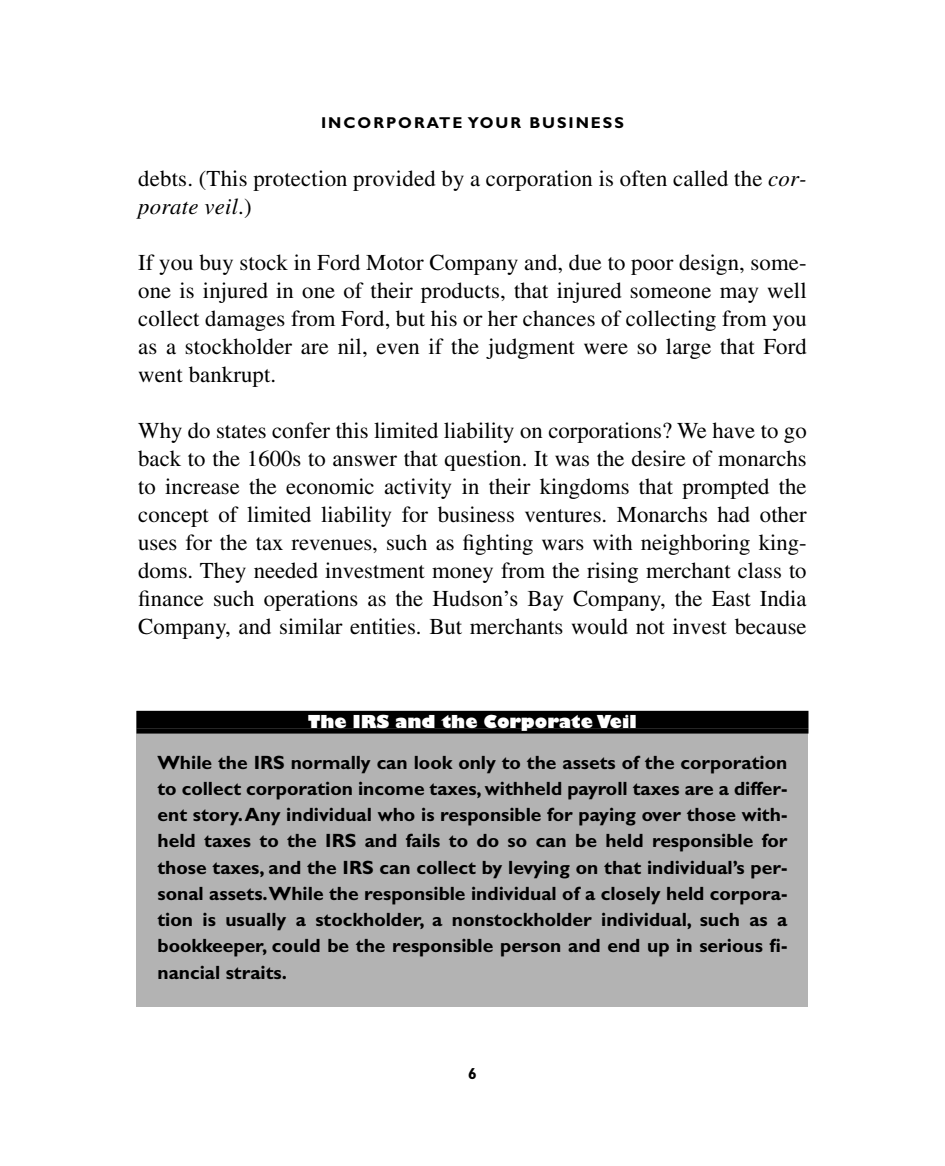
<style>
.page{position:relative;width:945px;height:1166px;background:#fff}
.page>*{position:absolute;margin:0;border:0;box-sizing:border-box;transform-origin:0 0}
.t1{font:22.75px/28px "Times";letter-spacing:.005em;color:#000;text-align:justify}
.t2{font:700 19.25px/26.2px "Gill Sans";color:#000;text-align:justify}
.t3{font:800 17.5px "Gill Sans";color:#fff}
.t4{font:700 15.75px "Gill Sans";letter-spacing:.125em;color:#000}
.s1{font-style:italic}
</style>
<div class="page">
<div style="left:136px;top:710px;width:672px;height:296px;background:#b3b3b3"></div>
<div style="left:136px;top:710px;width:672px;height:18px;background:#000"></div>
<div style="left:136px;top:728px;width:672px;height:5px;background:#000"></div>
<p class="t4" style="left:321px;top:117px;width:304px">INCORPORATE YOUR BUSINESS</p>
<p class="t1" style="left:138px;top:166px;width:670px">debts. (This protection provided by a corporation is often called the <span class="s1">cor&shy;porate veil</span>.)</p>
<p class="t1" style="left:138px;top:250px;width:670px">If you buy stock in Ford Motor Company and, due to poor design, some&shy;one is injured in one of their products, that injured someone may well collect damages from Ford, but his or her chances of collecting from you as a stockholder are nil, even if the judgment were so large that Ford went bankrupt.</p>
<p class="t1" style="left:138px;top:418px;width:670px">Why do states confer this limited liability on corporations? We have to go back to the 1600s to answer that question. It was the desire of monarchs to increase the economic activity in their kingdoms that prompted the concept of limited liability for business ventures. Monarchs had other uses for the tax revenues, such as fighting wars with neighboring king&shy;doms. They needed investment money from the rising merchant class to finance such operations as the Hudson’s Bay Company, the East India Company, and similar entities. But merchants would not invest because</p>
<p class="t3" style="left:308px;top:715px;width:330px">The IRS and the Corporate Veil</p>
<p class="t2" style="left:158px;top:751px;width:632px">While the IRS normally can look only to the assets of the corporation to collect corporation income taxes, withheld payroll taxes are a differ&shy;ent story.Any individual who is responsible for paying over those with&shy;held taxes to the IRS and fails to do so can be held responsible for those taxes, and the IRS can collect by levying on that individual’s per&shy;sonal assets.While the responsible individual of a closely held corpora&shy;tion is usually a stockholder, a nonstockholder individual, such as a bookkeeper, could be the responsible person and end up in serious fi&shy;nancial straits.</p>
<p class="t4" style="left:468px;top:1067px;width:10px">6</p>
</div>
